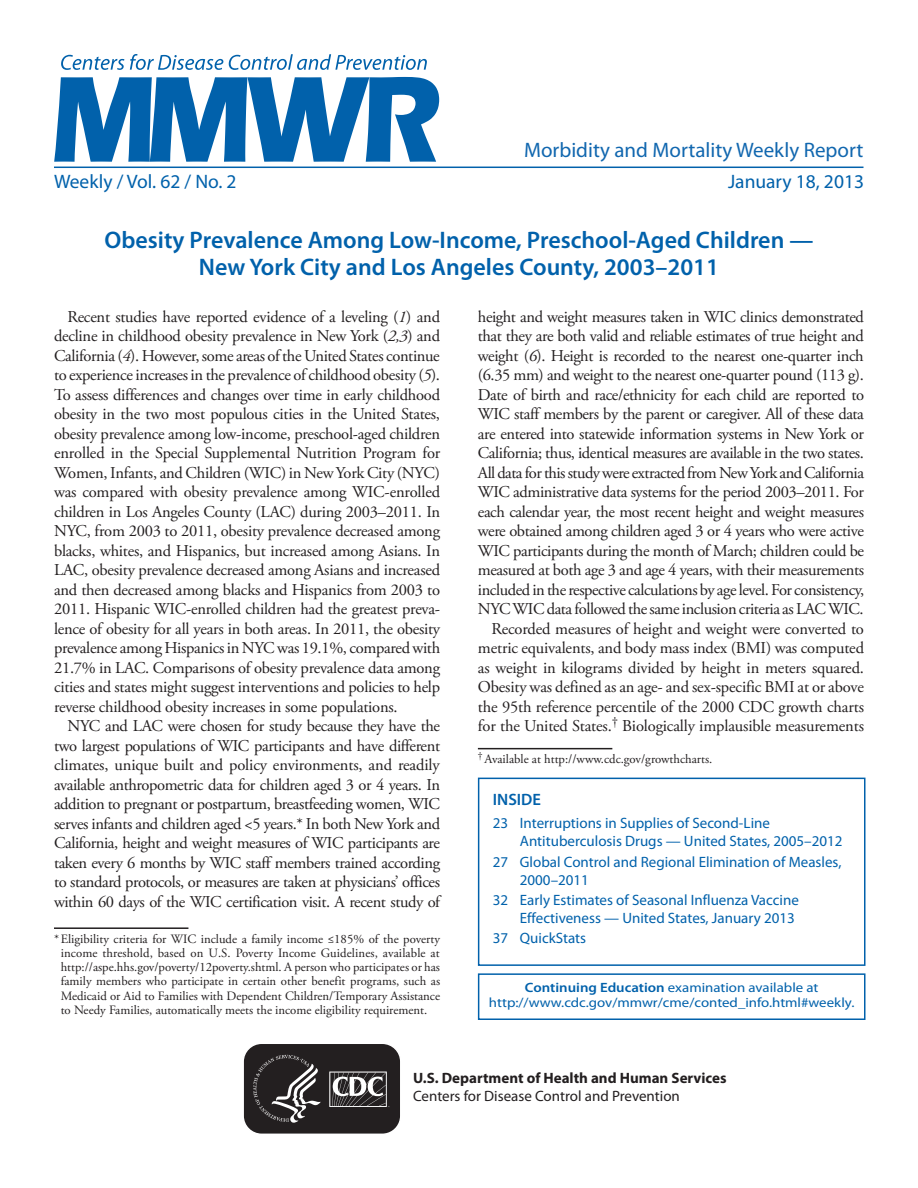
<style>
.page{position:relative;width:918px;height:1188px;background:#fff}
.page>*{position:absolute;margin:0;border:0;box-sizing:border-box;transform-origin:0 0}
.headline{font:600 24px/27px "Myriad Pro";color:#0161ab;text-align:center}
.t1{font:21px "Myriad Pro";color:#1167af}
.t2{font:19.5px "Myriad Pro";color:#0161ab}
.body_copy{font:16.5px/19.5px "Adobe Garamond Pro";letter-spacing:-.025em;color:#231f20;text-align:justify}
.inside{font:600 16.5px "Myriad Pro";color:#0161ab}
.toc_headline_to_99{font:15px/18px "Myriad Pro";color:#0161ab}
.t3{font:700 15px "Myriad Pro";color:#231f20}
.t4{font:15px "Myriad Pro";color:#231f20}
.ce_callout_box{font:13.5px/15px "Myriad Pro";color:#0161ab;text-align:center;scale:1.1 1}
.footnote_w_rule_text{font:12.75px/14.2px "Adobe Garamond Pro";color:#231f20;text-align:center}
.s1{font-style:italic}
.s2{font-weight:600}
</style>
<div class="page">
<svg style="left:243px;top:1045px;width:157px;height:89px;background:#403c3d"></svg>
<hr style="left:54px;top:167px;width:810px;height:1px;background:#0161ab">
<svg style="left:54px;top:77px;width:385px;height:85px"></svg>
<svg style="left:61px;top:54px;width:366px;height:16px"></svg>
<div style="left:478px;top:973px;width:388px;height:47px;border:2px solid #0161ab"></div>
<hr style="left:54px;top:927px;width:134px;height:2px;background:#231f20">
<div style="left:478px;top:778px;width:388px;height:188px;border:2px solid #0161ab"></div>
<hr style="left:478px;top:748px;width:134px;height:1px;background:#231f20">
<p class="t1" style="left:524px;top:137px;width:341px">Morbidity and Mortality Weekly Report</p>
<p class="t2" style="left:54px;top:169px;width:184px">Weekly / Vol. 62 / No. 2</p>
<p class="t2" style="left:728px;top:169px;width:137px">January 18, 2013</p>
<p class="headline" style="left:105px;top:225px;width:710px">Obesity Prevalence Among Low-Income, Preschool-Aged Children —<br>New York City and Los Angeles County, 2003–2011</p>
<p class="body_copy" style="left:54px;top:307px;width:388px;text-indent:13px">Recent studies have reported evidence of a leveling (<span class="s1">1</span>) and decline in childhood obesity prevalence in New York (<span class="s1">2,3</span>) and California (<span class="s1">4</span>). However, some areas of the United States continue to experience increases in the prevalence of childhood obesity (<span class="s1">5</span>).<br>To assess differences and changes over time in early childhood obesity in the two most populous cities in the United States, obesity prevalence among low-income, preschool-aged children enrolled in the Special Supplemental Nutrition Program for Women, Infants, and Children (WIC) in New York City (NYC) was compared with obesity prevalence among WIC-enrolled children in Los Angeles County (LAC) during 2003–2011. In NYC, from 2003 to 2011, obesity prevalence decreased among blacks, whites, and Hispanics, but increased among Asians. In LAC, obesity prevalence decreased among Asians and increased and then decreased among blacks and Hispanics from 2003 to 2011. Hispanic WIC-enrolled children had the greatest preva&shy;lence of obesity for all years in both areas. In 2011, the obesity prevalence among Hispanics in NYC was 19.1%, compared with 21.7% in LAC. Comparisons of obesity prevalence data among cities and states might suggest interventions and policies to help reverse childhood obesity increases in some populations.</p>
<p class="body_copy" style="left:54px;top:717px;width:388px;text-indent:13px">NYC and LAC were chosen for study because they have the two largest populations of WIC participants and have different climates, unique built and policy environments, and readily available anthropometric data for children aged 3 or 4 years. In addition to pregnant or postpartum, breastfeeding women, WIC serves infants and children aged &lt;5 years.* In both New York and California, height and weight measures of WIC participants are taken every 6 months by WIC staff members trained according to standard protocols, or measures are taken at physicians’ offices within 60 days of the WIC certification visit. A recent study of</p>
<p class="footnote_w_rule_text" style="left:54px;top:932px;width:388px">*Eligibility criteria for WIC include a family income ≤185% of the poverty income threshold, based on U.S. Poverty Income Guidelines, available at http://aspe.hhs.gov/poverty/12poverty.shtml. A person who participates or has family members who participate in certain other benefit programs, such as Medicaid or Aid to Families with Dependent Children/Temporary Assistance to Needy Families, automatically meets the income eligibility requirement.</p>
<p class="body_copy" style="left:478px;top:307px;width:388px">height and weight measures taken in WIC clinics demonstrated that they are both valid and reliable estimates of true height and weight (<span class="s1">6</span>). Height is recorded to the nearest one-quarter inch (6.35 mm) and weight to the nearest one-quarter pound (113 g).<br>Date of birth and race/ethnicity for each child are reported to WIC staff members by the parent or caregiver. All of these data are entered into statewide information systems in New York or California; thus, identical measures are available in the two states.<br>All data for this study were extracted from New York and California WIC administrative data systems for the period 2003–2011. For each calendar year, the most recent height and weight measures were obtained among children aged 3 or 4 years who were active WIC participants during the month of March; children could be measured at both age 3 and age 4 years, with their measurements included in the respective calculations by age level. For consistency, NYC WIC data followed the same inclusion criteria as LAC WIC.</p>
<p class="body_copy" style="left:478px;top:620px;width:388px;text-indent:13px">Recorded measures of height and weight were converted to metric equivalents, and body mass index (BMI) was computed as weight in kilograms divided by height in meters squared.<br>Obesity was defined as an age- and sex-specific BMI at or above the 95th reference percentile of the 2000 CDC growth charts for the United States.<sup>†</sup> Biologically implausible measurements</p>
<p class="footnote_w_rule_text" style="left:478px;top:752px;width:236px"><sup>†</sup> Available at http://www.cdc.gov/growthcharts.</p>
<p class="inside" style="left:493px;top:789px;width:50px">INSIDE</p>
<p class="toc_headline_to_99" style="left:520px;top:814px;width:324px;text-indent:-27px">23 Interruptions in Supplies of Second-Line<br>Antituberculosis Drugs — United States, 2005–2012</p>
<p class="toc_headline_to_99" style="left:520px;top:852px;width:323px;text-indent:-27px">27 Global Control and Regional Elimination of Measles,<br>2000–2011</p>
<p class="toc_headline_to_99" style="left:493px;top:890px;width:307px;text-align:right">32 Early Estimates of Seasonal Influenza Vaccine<br>Effectiveness — United States, January 2013</p>
<p class="toc_headline_to_99" style="left:493px;top:929px;width:95px">37 QuickStats</p>
<p class="ce_callout_box" style="left:489px;top:980px;width:334px"><span class="s2">Continuing Education</span> examination available at http://www.cdc.gov/mmwr/cme/conted_info.html#weekly.</p>
<p class="t3" style="left:413px;top:1068px;width:315px">U.S. Department of Health and Human Services</p>
<p class="t4" style="left:413px;top:1087px;width:268px">Centers for Disease Control and Prevention</p>
</div>
